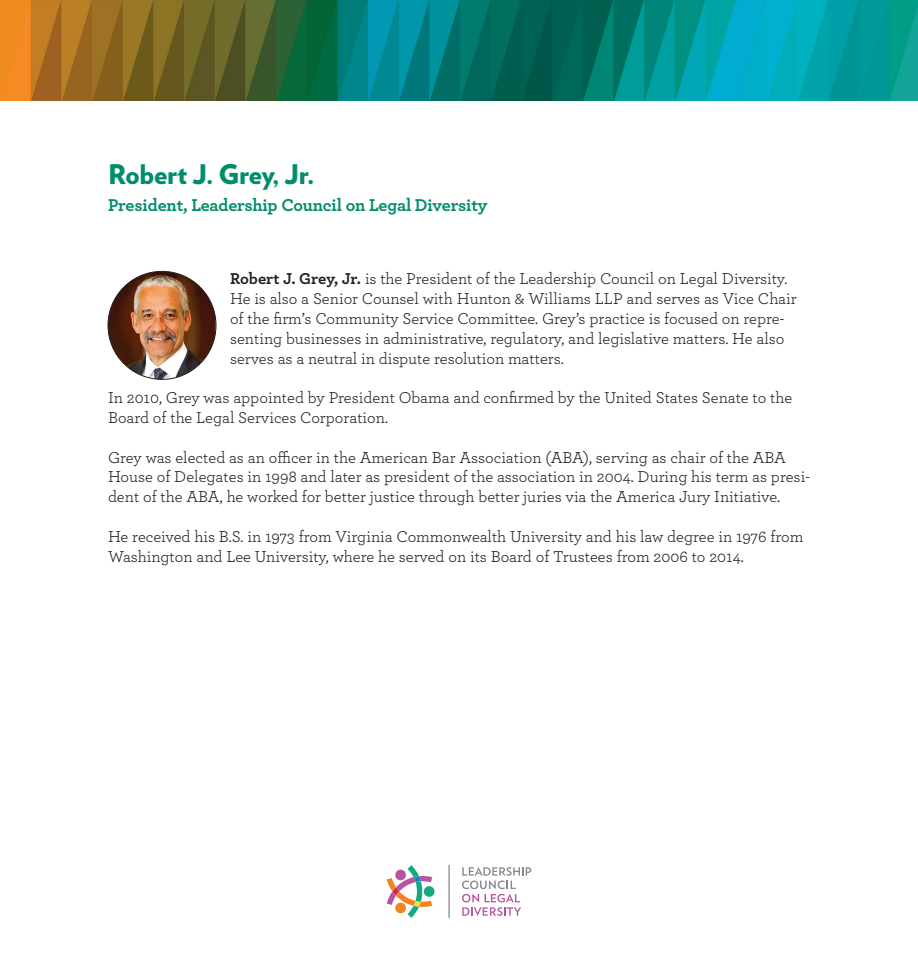
<style>
.page{position:relative;width:918px;height:972px;background:#fff}
.page>*{position:absolute;margin:0;border:0;box-sizing:border-box;transform-origin:0 0}
.t1{font:900 27px "Verlag";letter-spacing:-.01em;color:#008d6c}
.t2{font:700 18px "Archer";letter-spacing:-.01em;color:#008d6c}
.t3{font:16.5px/19.8px "Archer";color:#231f20}
.s1{font-weight:700}
</style>
<div class="page">
<svg style="left:462px;top:867px;width:69px;height:49px"></svg>
<svg style="left:424px;top:886px;width:11px;height:11px"></svg>
<svg style="left:387px;top:865px;width:45px;height:53px"></svg>
<svg style="left:448px;top:865px;width:2px;height:53px"></svg>
<img style="left:108px;top:271px;width:108px;height:108px">
<img style="left:0;top:0;width:918px;height:100px">
<p class="t1" style="left:108px;top:152px;width:208px">Robert J. Grey, Jr.</p>
<p class="t2" style="left:108px;top:190px;width:381px">President, Leadership Council on Legal Diversity</p>
<p class="t3" style="left:230px;top:268px;width:568px"><span class="s1">Robert J. Grey, Jr.</span> is the President of the Leadership Council on Legal Diversity.<br>He is also a Senior Counsel with Hunton &amp; Williams LLP and serves as Vice Chair of the firm’s Community Service Committee. Grey’s practice is focused on repre&shy;senting businesses in administrative, regulatory, and legislative matters. He also serves as a neutral in dispute resolution matters.</p>
<p class="t3" style="left:108px;top:387px;width:686px">In 2010, Grey was appointed by President Obama and confirmed by the United States Senate to the<br>Board of the Legal Services Corporation.</p>
<p class="t3" style="left:108px;top:446px;width:703px">Grey was elected as an officer in the American Bar Association (ABA), serving as chair of the ABA<br>House of Delegates in 1998 and later as president of the association in 2004. During his term as presi&shy;dent of the ABA, he worked for better justice through better juries via the America Jury Initiative.</p>
<p class="t3" style="left:108px;top:526px;width:697px">He received his B.S. in 1973 from Virginia Commonwealth University and his law degree in 1976 from<br>Washington and Lee University, where he served on its Board of Trustees from 2006 to 2014.</p>
</div>
